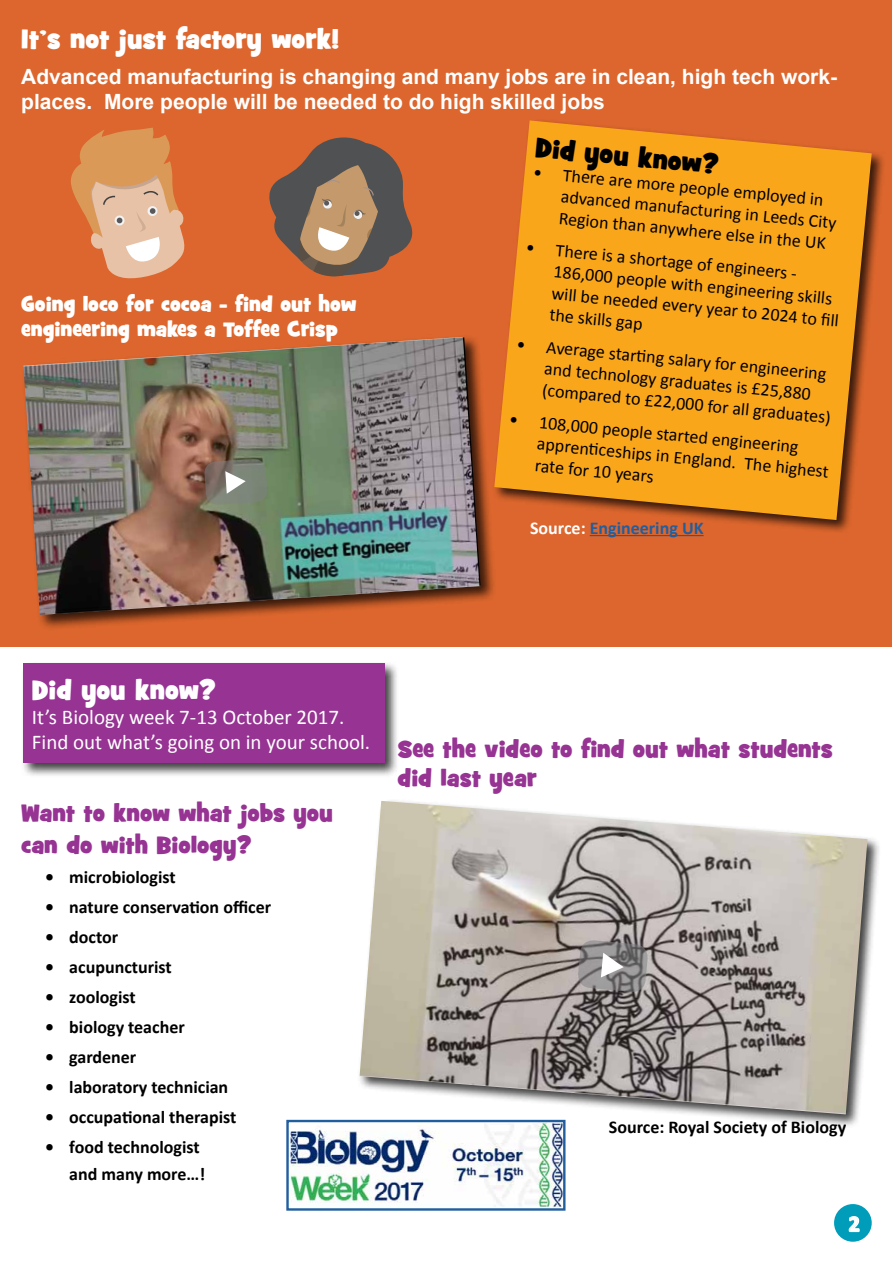
<style>
.page{position:relative;width:893px;height:1263px;background:#fff}
.page>*{position:absolute;margin:0;border:0;box-sizing:border-box;transform-origin:0 0}
.t1{font:27px "Grilled Cheese BTN Toasted";color:#fff}
.t2{font:27px "Grilled Cheese BTN Toasted";color:#000}
.t3{font:24px/28.8px "Grilled Cheese BTN Toasted";color:#963393}
.t4{font:700 22.5px "Calibri";color:#fff}
.t5{font:700 21px/25.2px "Arial";color:#fff}
.t6{font:21px/25.2px "Calibri";color:#fff}
.t7{font:21px/25.2px "Grilled Cheese BTN Toasted";color:#fff}
.t8{font:18px/21.6px "Calibri";color:#000}
.t9{font:700 18px/27px "Calibri";color:#000}
.t10{font:700 18px "Calibri";color:#215e9e}
.s1{color:#fff}
</style>
<div class="page">
<div style="left:1px;top:0;width:891px;height:646px;background:#dc662d"></div>
<div style="left:834px;top:1204px;width:38px;height:38px;background:#009dbb;border-radius:50%"></div>
<svg style="left:848px;top:1216px;width:12px;height:17px"></svg>
<div style="left:492px;top:118px;width:394px;height:416px;background:#000;opacity:.75"></div>
<svg style="left:494px;top:120px;width:378px;height:400px;background:#f0991c"></svg>
<div style="left:21px;top:335px;width:475px;height:296px;background:#000;opacity:.75"></div>
<img style="left:23px;top:337px;width:458px;height:278px">
<svg style="left:204px;top:458px;width:64px;height:47px;background:#838376"></svg>
<div style="left:21px;top:661px;width:378px;height:117px;background:#000;opacity:.75"></div>
<div style="left:23px;top:663px;width:362px;height:100px;background:#963393"></div>
<img style="left:289px;top:1128px;width:273px;height:80px">
<div style="left:286px;top:1120px;width:279px;height:91px;border:2px solid #215e9e"></div>
<div style="left:358px;top:799px;width:524px;height:329px;background:#000;opacity:.75"></div>
<img style="left:360px;top:801px;width:507px;height:313px">
<svg style="left:577px;top:939px;width:72px;height:54px;background:#908d8d"></svg>
<svg style="left:71px;top:128px;width:114px;height:151px"></svg>
<svg style="left:269px;top:137px;width:144px;height:140px"></svg>
<hr style="left:590px;top:535px;width:114px;height:1px;background:#215e9e">
<h1 class="t1" style="left:21px;top:21px;width:320px">It’s not just factory work!</h1>
<p class="t5" style="left:21px;top:65px;width:817px">Advanced manufacturing is changing and many jobs are in clean, high tech work&shy;places. More people will be needed to do high skilled jobs</p>
<h1 class="t2" style="left:537px;top:130px;width:186px;rotate:5deg">Did you know?</h1>
<p class="t8" style="left:563px;top:165px;width:279px;text-indent:-30px;rotate:5deg">• There are more people employed in advanced manufacturing in Leeds City<br>Region than anywhere else in the UK</p>
<p class="t8" style="left:556px;top:240px;width:290px;text-indent:-29px;rotate:5deg">• There is a shortage of engineers -<br>186,000 people with engineering skills will be needed every year to 2024 to fi ll the skills gap</p>
<p class="t8" style="left:547px;top:337px;width:291px;text-indent:-30px;rotate:5deg">• Average starti ng salary for engineering and technology graduates is £25,880 (compared to £22,000 for all graduates)</p>
<p class="t7" style="left:21px;top:292px;width:337px">Going loco for cocoa - find out how engineering makes a Toffee Crisp</p>
<p class="t8" style="left:540px;top:412px;width:295px;text-indent:-30px;rotate:5deg">• 108,000 people started engineering apprenti ceships in England. The highest rate for 10 years</p>
<p class="t10" style="left:530px;top:516px;width:175px"><span class="s1">Source:</span> Engineering UK</p>
<h1 class="t1" style="left:32px;top:672px;width:186px">Did you know?</h1>
<p class="t6" style="left:32px;top:704px;width:340px">It’s Biology week 7-13 October 2017.<br>Find out what’s going on in your school.</p>
<h2 class="t3" style="left:21px;top:797px;width:313px;line-height:32.4px">Want to know what jobs you can do with Biology?</h2>
<p class="t9" style="left:45px;top:864px;width:132px">• microbiologist</p>
<p class="t9" style="left:45px;top:894px;width:227px">• nature conservation officer</p>
<p class="t9" style="left:45px;top:924px;width:75px">• doctor</p>
<p class="t9" style="left:45px;top:954px;width:128px">• acupuncturist</p>
<p class="t9" style="left:45px;top:984px;width:92px">• zoologist</p>
<p class="t9" style="left:45px;top:1014px;width:141px">• biology teacher</p>
<p class="t9" style="left:45px;top:1044px;width:93px">• gardener</p>
<p class="t9" style="left:45px;top:1074px;width:185px">• laboratory technician</p>
<p class="t9" style="left:45px;top:1104px;width:193px">• occupational therapist</p>
<p class="t9" style="left:69px;top:1134px;width:137px;text-indent:-24px">• food technologist and many more…!</p>
<h2 class="t3" style="left:398px;top:736px;width:437px">See the video to find out what students did last year</h2>
<p class="t9" style="left:609px;top:1113px;width:239px">Source: Royal Society of Biology</p>
<p class="t4" style="left:848px;top:1209px;width:13px">2</p>
</div>
